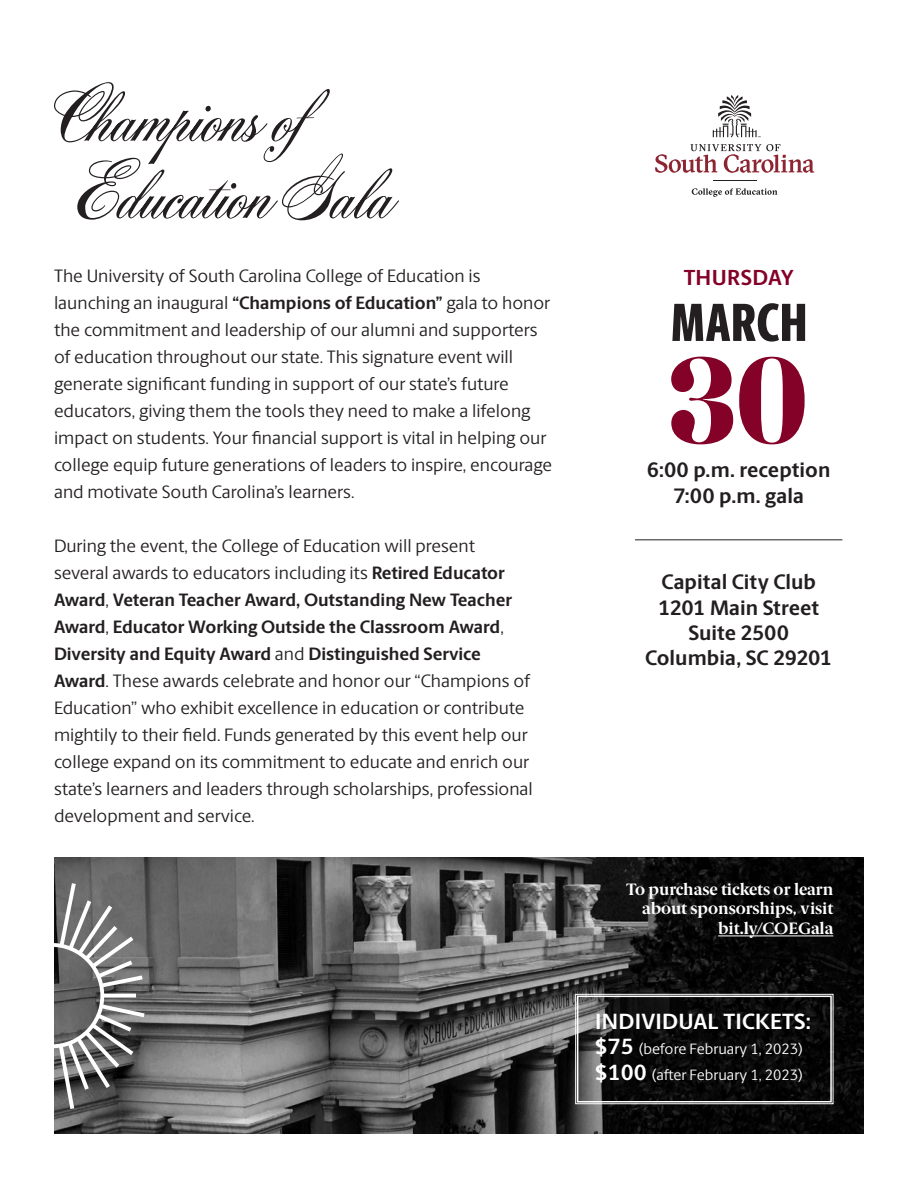
<style>
.page{position:relative;width:918px;height:1188px;background:#fff}
.page>*{position:absolute;margin:0;border:0;box-sizing:border-box;transform-origin:0 0}
.Date_Number{font:109.35px "Karlie Extras";color:#840128}
.Month{font:800 53.85px "Berlingske Sans X Cn";letter-spacing:.015em;color:#231f20}
.t1{font:700 22.05px "Berlingske Sans";letter-spacing:.01em;color:#fff}
.Weekday{font:700 21.9px "Berlingske Sans";letter-spacing:.015em;color:#840128}
.Subhead_2{font:700 21px/25.2px "Berlingske Sans";color:#231f20;text-align:center}
.t2{font:18px/27px "Berlingske Sans";color:#231f20}
.t3{font:700 16.5px/19.8px "Berlingske Serif";color:#fff;text-align:right}
.t4{font:15px "Berlingske Sans";color:#fff}
.s1{font-weight:700}
.s2{font-weight:700;font-size:22.05px}
</style>
<div class="page">
<svg style="left:54px;top:82px;width:345px;height:138px"></svg>
<svg style="left:655px;top:144px;width:159px;height:29px"></svg>
<svg style="left:713px;top:95px;width:48px;height:42px"></svg>
<hr style="left:713px;top:180px;width:44px;height:1px;background:#231f20">
<svg style="left:692px;top:188px;width:85px;height:9px"></svg>
<hr style="left:635px;top:539px;width:207px;height:1px;background:#231f20">
<img style="left:54px;top:857px;width:809px;height:277px">
<svg style="left:54px;top:882px;width:91px;height:227px"></svg>
<svg style="left:575px;top:994px;width:259px;height:110px"></svg>
<div style="left:577px;top:996px;width:255px;height:106px;border:2px solid #fff"></div>
<hr style="left:718px;top:936px;width:115px;height:1px;background:#fff">
<p class="t2" style="left:54px;top:262px;width:500px">The University of South Carolina College of Education is launching an inaugural <span class="s1">“Champions of Education”</span> gala to honor the commitment and leadership of our alumni and supporters of education throughout our state. This signature event will generate significant funding in support of our state’s future educators, giving them the tools they need to make a lifelong impact on students. Your financial support is vital in helping our college equip future generations of leaders to inspire, encourage and motivate South Carolina’s learners.</p>
<p class="t2" style="left:54px;top:532px;width:480px">During the event, the College of Education will present several awards to educators including its <span class="s1">Retired Educator Award</span>, <span class="s1">Veteran Teacher Award, Outstanding New Teacher Award</span>, <span class="s1">Educator Working Outside the Classroom Award</span>, <span class="s1">Diversity and Equity Award</span> and <span class="s1">Distinguished Service Award</span>. These awards celebrate and honor our “Champions of Education” who exhibit excellence in education or contribute mightily to their field. Funds generated by this event help our college expand on its commitment to educate and enrich our state’s learners and leaders through scholarships, professional development and service.</p>
<p class="Weekday" style="left:684px;top:262px;width:112px">THURSDAY</p>
<p class="Month" style="left:671px;top:282px;width:137px">MARCH</p>
<p class="Date_Number" style="left:669px;top:350px;width:141px">30</p>
<p class="Subhead_2" style="left:647px;top:457px;width:185px">6:00 p.m. reception<br>7:00 p.m. gala</p>
<p class="Subhead_2" style="left:645px;top:569px;width:189px">Capital City Club<br>1201 Main Street<br>Suite 2500<br>Columbia, SC 29201</p>
<p class="t3" style="left:626px;top:879px;width:209px">To purchase tickets or learn about sponsorships, visit</p>
<p class="t3" style="left:718px;top:918px;width:117px">bit.ly/COEGala</p>
<p class="t1" style="left:595px;top:1005px;width:217px">INDIVIDUAL TICKETS:</p>
<p class="t4" style="left:595px;top:1039px;width:210px"><span class="s2">$75</span> (before February 1, 2023)</p>
<p class="t4" style="left:595px;top:1064px;width:210px"><span class="s2">$100</span> (after February 1, 2023)</p>
</div>
